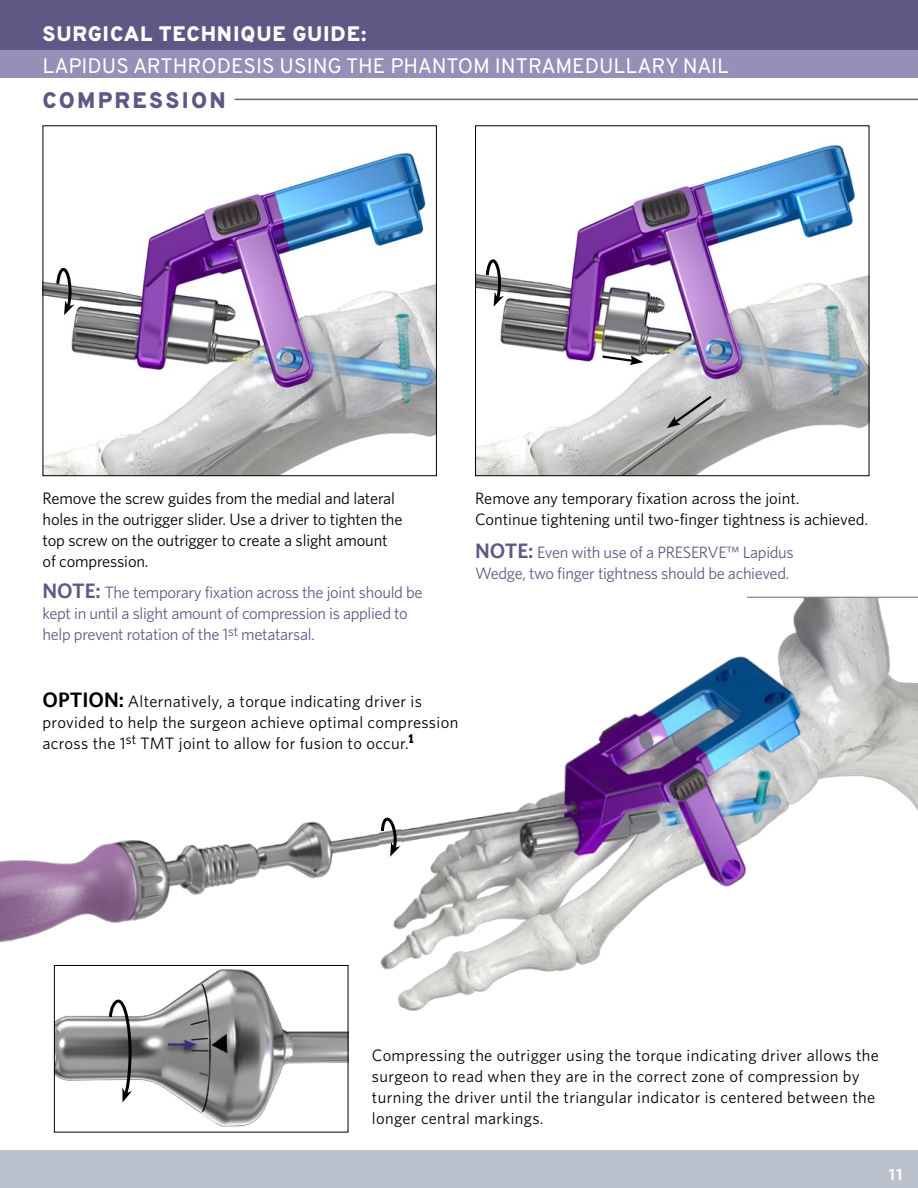
<style>
.page{position:relative;width:918px;height:1188px;background:#fff}
.page>*{position:absolute;margin:0;border:0;box-sizing:border-box;transform-origin:0 0}
.t1{font:800 22.5px "Overpass";letter-spacing:.1em;color:#605884}
.t2{font:21px "Overpass";color:#fff}
.t3{font:800 21px "Overpass";letter-spacing:.04em;color:#fff}
.t4{font:16.5px/21px "Whitney";letter-spacing:.01em;color:#000}
.t5{font:16.5px/21px "Whitney";letter-spacing:-.02em;color:#635a86}
.t6{font:16.5px/21px "Whitney";letter-spacing:-.01em;color:#000}
.t7{font:600 16.5px "Whitney";color:#fff}
.s1{font-weight:600;font-size:21px;color:#605884}
.s2{font-weight:600;font-size:21px}
</style>
<div class="page">
<div style="left:0;top:48px;width:918px;height:30px;background:#978fb8"></div>
<div style="left:0;top:0;width:918px;height:50px;background:#605884"></div>
<div style="left:0;top:1150px;width:918px;height:38px;background:#bac1cc"></div>
<img style="left:0;top:598px;width:918px;height:458px">
<img style="left:45px;top:152px;width:390px;height:322px">
<div style="left:43px;top:125px;width:394px;height:351px;border:1px solid #000"></div>
<img style="left:477px;top:144px;width:390px;height:330px">
<div style="left:475px;top:125px;width:394px;height:351px;border:1px solid #000"></div>
<img style="left:56px;top:967px;width:290px;height:160px">
<div style="left:54px;top:965px;width:294px;height:167px;border:1px solid #000"></div>
<svg style="left:667px;top:394px;width:47px;height:34px;background:#a9a9a9"></svg>
<hr style="left:747px;top:597px;width:171px;height:1px;background:#666767">
<hr style="left:235px;top:99px;width:683px;height:1px;background:#666767">
<svg style="left:55px;top:267px;width:19px;height:50px"></svg>
<svg style="left:484px;top:258px;width:20px;height:50px"></svg>
<svg style="left:379px;top:805px;width:21px;height:52px"></svg>
<svg style="left:107px;top:998px;width:26px;height:104px"></svg>
<div style="left:163px;top:1038px;width:38px;height:19px;background:#000;opacity:.75"></div>
<hr style="left:168px;top:1043px;width:20px;height:3px;background:#3d2986">
<svg style="left:184px;top:1040px;width:13px;height:10px"></svg>
<svg style="left:600px;top:354px;width:43px;height:11px"></svg>
<p class="t3" style="left:43px;top:21px;width:325px">SURGICAL TECHNIQUE GUIDE:</p>
<p class="t2" style="left:43px;top:52px;width:688px">LAPIDUS ARTHRODESIS USING THE PHANTOM INTRAMEDULLARY NAIL</p>
<h1 class="t1" style="left:43px;top:86px;width:185px">COMPRESSION</h1>
<p class="t6" style="left:43px;top:487px;width:361px">Remove the screw guides from the medial and lateral holes in the outrigger slider. Use a driver to tighten the top screw on the outrigger to create a slight amount of compression.</p>
<p class="t4" style="left:475px;top:487px;width:395px">Remove any temporary fixation across the joint.<br>Continue tightening until two-finger tightness is achieved.</p>
<p class="t5" style="left:475px;top:542px;width:320px"><span class="s1">NOTE:</span> Even with use of a PRESERVE™ Lapidus<br>Wedge, two finger tightness should be achieved.</p>
<p class="t5" style="left:43px;top:581px;width:382px"><span class="s1">NOTE:</span> The temporary fixation across the joint should be kept in until a slight amount of compression is applied to help prevent rotation of the 1<sup>st</sup> metatarsal.</p>
<p class="t4" style="left:43px;top:690px;width:417px"><span class="s2">OPTION:</span> Alternatively, a torque indicating driver is provided to help the surgeon achieve optimal compression across the 1<sup>st</sup> TMT joint to allow for fusion to occur.<sup>1</sup></p>
<p class="t4" style="left:372px;top:1044px;width:508px">Compressing the outrigger using the torque indicating driver allows the surgeon to read when they are in the correct zone of compression by turning the driver until the triangular indicator is centered between the longer central markings.</p>
<p class="t7" style="left:889px;top:1164px;width:15px">11</p>
</div>
